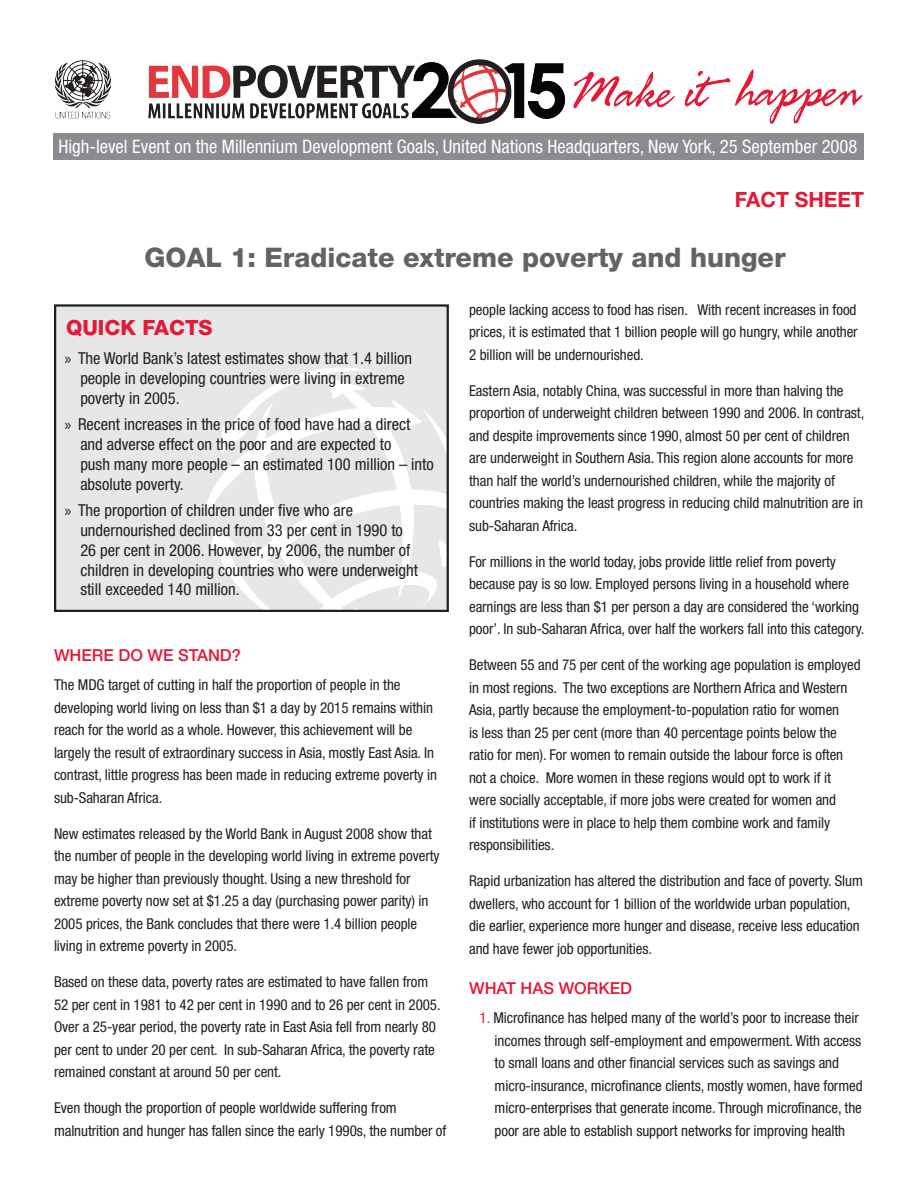
<style>
.page{position:relative;width:918px;height:1188px;background:#fff}
.page>*{position:absolute;margin:0;border:0;box-sizing:border-box;transform-origin:0 0}
.t1{font:800 27px "Helvetica Neue";color:#636366}
.box_title{font:800 21px "Helvetica Neue";color:#e51836}
.t2{font:700 21px "Helvetica Neue";color:#e51836}
.t3{font:condensed 18.6px "Helvetica Neue";color:#fff}
.box_text{font:condensed 16.5px/19.8px "Helvetica Neue";color:#231f20}
.sub_titles{font:500 16.5px "Helvetica Neue";color:#e51836}
.body_text_2{font:condensed 15px/22.5px "Helvetica Neue";letter-spacing:-.005em;color:#231f20}
.number_text{font:condensed 15px/22.5px "Helvetica Neue";letter-spacing:-.005em;color:#231f20}
.s1{font-family:"Myriad Pro";font-stretch:normal}
.s2{color:#e51836}
</style>
<div class="page">
<img style="left:54px;top:59px;width:809px;height:65px">
<div style="left:54px;top:134px;width:810px;height:26px;background:#8a8c8f"></div>
<div style="left:55px;top:306px;width:393px;height:304px;background:#e6e7e9"></div>
<svg style="left:207px;top:367px;width:239px;height:242px"></svg>
<div style="left:54px;top:304px;width:395px;height:308px;border:2px solid #231f20"></div>
<p class="t3" style="left:58px;top:136px;width:800px">High-level Event on the Millennium Development Goals, United Nations Headquarters, New York, 25 September 2008</p>
<p class="t2" style="left:735px;top:186px;width:131px">FACT SHEET</p>
<p class="t1" style="left:144px;top:241px;width:643px">GOAL 1: Eradicate extreme poverty and hunger</p>
<p class="box_title" style="left:66px;top:315px;width:148px">QUICK FACTS</p>
<p class="box_text" style="left:80px;top:348px;width:333px;text-indent:-16px"><span class="s1">»</span> The World Bank’s latest estimates show that 1.4 billion people in developing countries were living in extreme poverty in 2005.</p>
<p class="box_text" style="left:80px;top:414px;width:355px;text-indent:-16px"><span class="s1">»</span> Recent increases in the price of food have had a direct and adverse effect on the poor and are expected to<br>push many more people – an estimated 100 million – into absolute poverty.</p>
<p class="box_text" style="left:80px;top:500px;width:339px;text-indent:-16px"><span class="s1">»</span> The proportion of children under five who are undernourished declined from 33 per cent in 1990 to 26 per cent in 2006. However, by 2006, the number of children in developing countries who were underweight still exceeded 140 million.</p>
<p class="sub_titles" style="left:54px;top:645px;width:189px">WHERE DO WE STAND?</p>
<p class="body_text_2" style="left:54px;top:673px;width:385px">The MDG target of cutting in half the proportion of people in the developing world living on less than $1 a day by 2015 remains within reach for the world as a whole. However, this achievement will be largely the result of extraordinary success in Asia, mostly East Asia. In contrast, little progress has been made in reducing extreme poverty in sub-Saharan Africa.</p>
<p class="body_text_2" style="left:54px;top:822px;width:387px">New estimates released by the World Bank in August 2008 show that the number of people in the developing world living in extreme poverty may be higher than previously thought. Using a new threshold for extreme poverty now set at $1.25 a day (purchasing power parity) in 2005 prices, the Bank concludes that there were 1.4 billion people living in extreme poverty in 2005.</p>
<p class="body_text_2" style="left:54px;top:970px;width:388px">Based on these data, poverty rates are estimated to have fallen from 52 per cent in 1981 to 42 per cent in 1990 and to 26 per cent in 2005.<br>Over a 25-year period, the poverty rate in East Asia fell from nearly 80 per cent to under 20 per cent. In sub-Saharan Africa, the poverty rate remained constant at around 50 per cent.</p>
<p class="body_text_2" style="left:54px;top:1096px;width:394px">Even though the proportion of people worldwide suffering from malnutrition and hunger has fallen since the early 1990s, the number of</p>
<p class="body_text_2" style="left:469px;top:298px;width:390px;text-align:justify">people lacking access to food has risen. With recent increases in food prices, it is estimated that 1 billion people will go hungry, while another 2 billion will be undernourished.</p>
<p class="body_text_2" style="left:469px;top:379px;width:397px">Eastern Asia, notably China, was successful in more than halving the proportion of underweight children between 1990 and 2006. In contrast, and despite improvements since 1990, almost 50 per cent of children are underweight in Southern Asia. This region alone accounts for more than half the world’s undernourished children, while the majority of countries making the least progress in reducing child malnutrition are in sub-Saharan Africa.</p>
<p class="body_text_2" style="left:469px;top:550px;width:397px">For millions in the world today, jobs provide little relief from poverty because pay is so low. Employed persons living in a household where earnings are less than $1 per person a day are considered the ‘working poor’. In sub-Saharan Africa, over half the workers fall into this category.</p>
<p class="body_text_2" style="left:469px;top:654px;width:393px">Between 55 and 75 per cent of the working age population is employed in most regions. The two exceptions are Northern Africa and Western Asia, partly because the employment-to-population ratio for women<br>is less than 25 per cent (more than 40 percentage points below the ratio for men). For women to remain outside the labour force is often not a choice. More women in these regions would opt to work if it were socially acceptable, if more jobs were created for women and<br>if institutions were in place to help them combine work and family responsibilities.</p>
<p class="body_text_2" style="left:469px;top:870px;width:395px">Rapid urbanization has altered the distribution and face of poverty. Slum dwellers, who account for 1 billion of the worldwide urban population, die earlier, experience more hunger and disease, receive less education and have fewer job opportunities.</p>
<p class="sub_titles" style="left:469px;top:978px;width:164px">WHAT HAS WORKED</p>
<p class="number_text" style="left:495px;top:1006px;width:369px;text-indent:-15px"><span class="s2">1.</span> Microfinance has helped many of the world’s poor to increase their incomes through self-employment and empowerment. With access to small loans and other financial services such as savings and micro-insurance, microfinance clients, mostly women, have formed micro-enterprises that generate income. Through microfinance, the poor are able to establish support networks for improving health</p>
</div>
